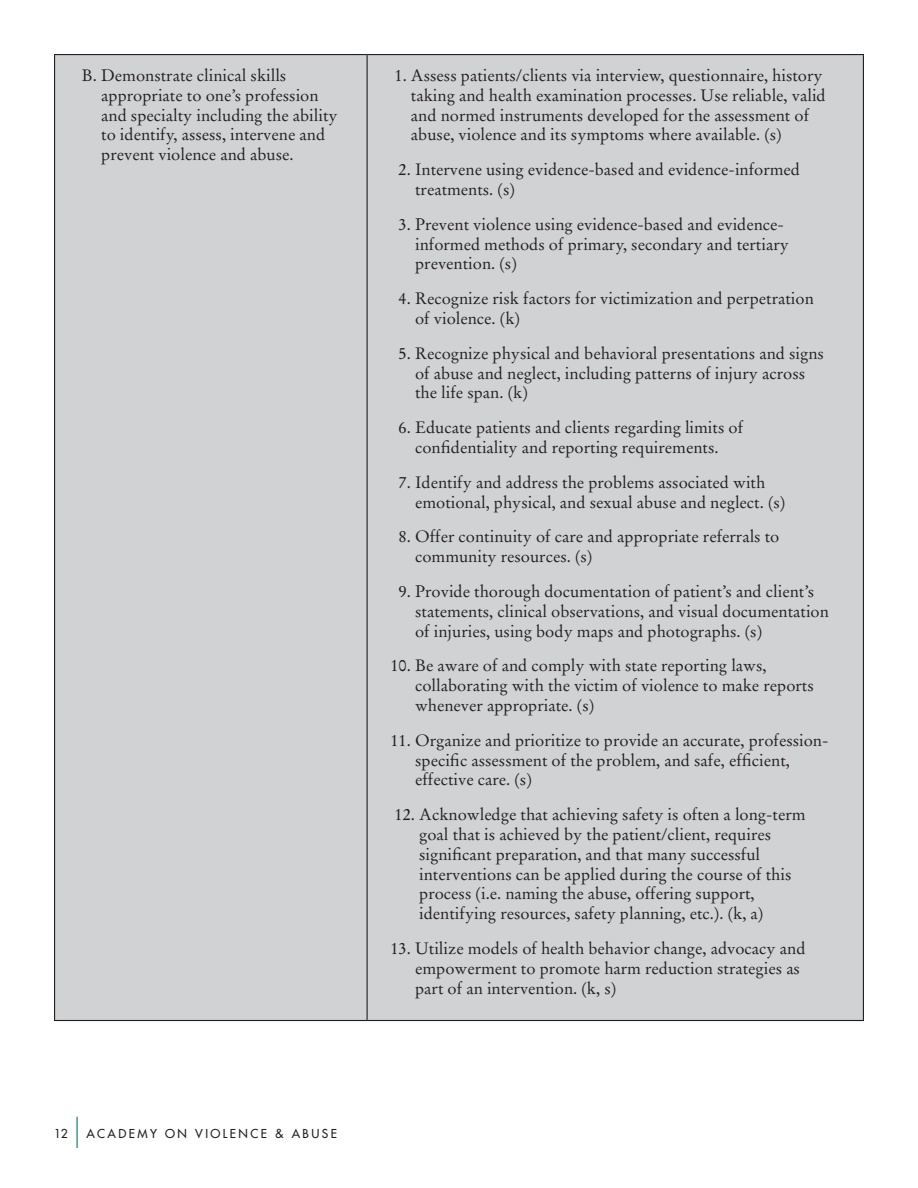
<style>
.page{position:relative;width:918px;height:1188px;background:#fff}
.page>*{position:absolute;margin:0;border:0;box-sizing:border-box;transform-origin:0 0}
.t1{font:36px "Futura";color:#006a71;scale:.33 1}
.Body_Text{font:16.5px/19.8px "Stempel Garamond";color:#231f20}
.Normal__Web{font:16.5px/19.8px "Stempel Garamond";color:#231f20}
.t2{font:12px "Futura";letter-spacing:.2em;color:#231f20}
</style>
<div class="page">
<div style="left:55px;top:55px;width:808px;height:965px;background:#d1d2d4"></div>
<hr style="left:54px;top:55px;width:1px;height:965px;background:#231f20">
<hr style="left:54px;top:54px;width:313px;height:1px;background:#231f20">
<hr style="left:367px;top:55px;width:1px;height:965px;background:#231f20">
<hr style="left:367px;top:54px;width:497px;height:1px;background:#231f20">
<hr style="left:863px;top:55px;width:1px;height:965px;background:#231f20">
<hr style="left:54px;top:1020px;width:313px;height:1px;background:#231f20">
<hr style="left:367px;top:1020px;width:497px;height:1px;background:#231f20">
<p class="Normal__Web" style="left:101px;top:65px;width:238px;text-indent:-19px">B. Demonstrate clinical skills appropriate to one’s profession and specialty including the ability to identify, assess, intervene and prevent violence and abuse.</p>
<p class="Body_Text" style="left:411px;top:65px;width:416px;text-indent:-16px">1. Assess patients/clients via interview, questionnaire, history taking and health examination processes. Use reliable, valid and normed instruments developed for the assessment of abuse, violence and its symptoms where available. (s)</p>
<p class="Body_Text" style="left:415px;top:160px;width:387px;text-indent:-16px">2. Intervene using evidence-based and evidence-informed treatments. (s)</p>
<p class="Body_Text" style="left:415px;top:214px;width:375px;text-indent:-16px">3. Prevent violence using evidence-based and evidence&shy;informed methods of primary, secondary and tertiary prevention. (s)</p>
<p class="Body_Text" style="left:415px;top:289px;width:400px;text-indent:-16px">4. Recognize risk factors for victimization and perpetration of violence. (k)</p>
<p class="Body_Text" style="left:415px;top:343px;width:410px;text-indent:-16px">5. Recognize physical and behavioral presentations and signs of abuse and neglect, including patterns of injury across the life span. (k)</p>
<p class="Body_Text" style="left:399px;top:418px;width:346px;text-align:center">6. Educate patients and clients regarding limits of confidentiality and reporting requirements.</p>
<p class="Body_Text" style="left:415px;top:472px;width:372px;text-indent:-16px">7. Identify and address the problems associated with emotional, physical, and sexual abuse and neglect. (s)</p>
<p class="Body_Text" style="left:415px;top:527px;width:366px;text-indent:-16px">8. Offer continuity of care and appropriate referrals to community resources. (s)</p>
<p class="Body_Text" style="left:415px;top:581px;width:415px;text-indent:-16px">9. Provide thorough documentation of patient’s and client’s statements, clinical observations, and visual documentation of injuries, using body maps and photographs. (s)</p>
<p class="Body_Text" style="left:415px;top:656px;width:400px;text-indent:-25px">10. Be aware of and comply with state reporting laws, collaborating with the victim of violence to make reports whenever appropriate. (s)</p>
<p class="Body_Text" style="left:415px;top:730px;width:415px;text-indent:-25px">11. Organize and prioritize to provide an accurate, profession&shy;specific assessment of the problem, and safe, efficient, effective care. (s)</p>
<p class="Body_Text" style="left:419px;top:805px;width:388px;text-indent:-25px">12. Acknowledge that achieving safety is often a long-term goal that is achieved by the patient/client, requires significant preparation, and that many successful interventions can be applied during the course of this process (i.e. naming the abuse, offering support, identifying resources, safety planning, etc.). (k, a)</p>
<p class="Body_Text" style="left:415px;top:938px;width:392px;text-indent:-25px">13. Utilize models of health behavior change, advocacy and empowerment to promote harm reduction strategies as part of an intervention. (k, s)</p>
<p class="t2" style="left:54px;top:1126px;width:15px">12</p>
<h1 class="t1" style="left:74px;top:1112px;width:22px">|</h1>
<p class="t2" style="left:86px;top:1126px;width:252px">ACADEMY ON VIOLENCE &amp; ABUSE</p>
</div>
